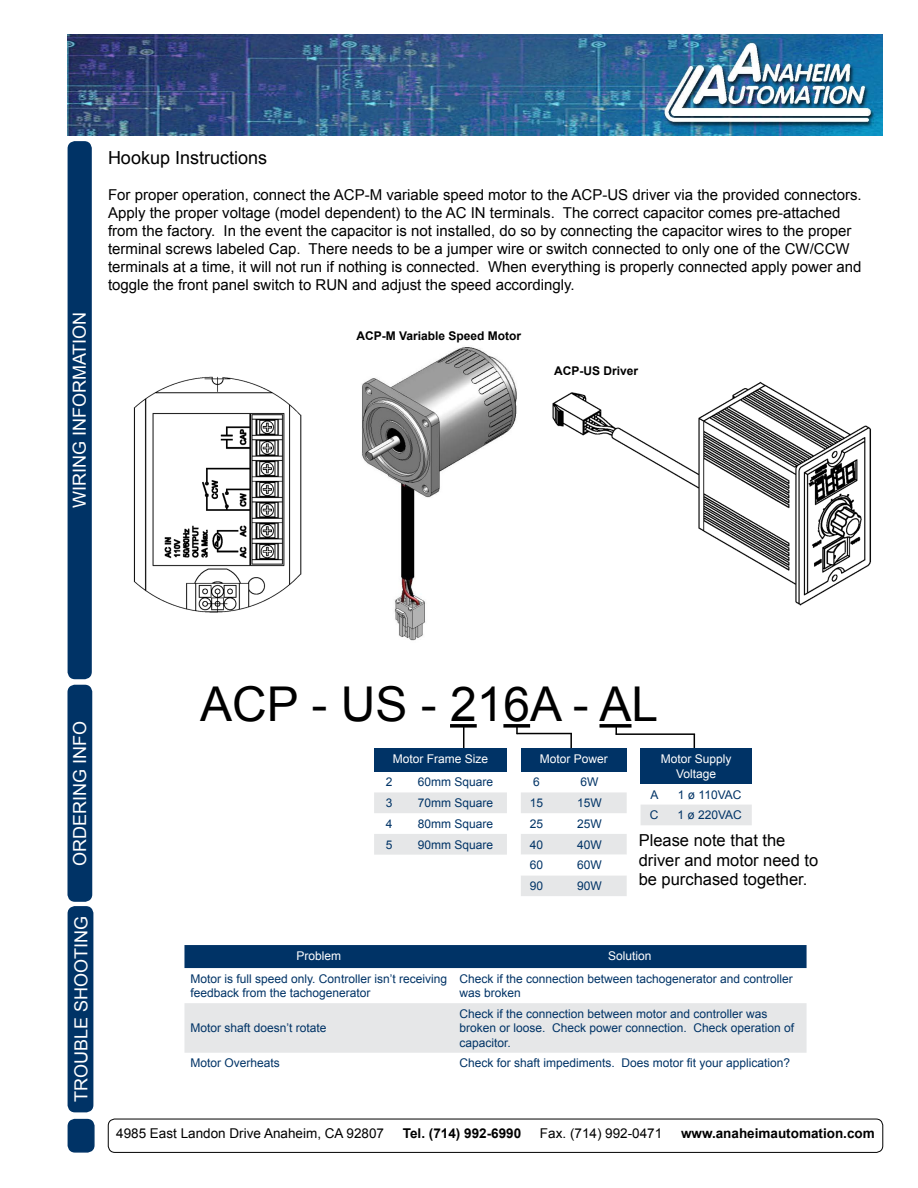
<style>
.page{position:relative;width:918px;height:1188px;background:#fff}
.page>*{position:absolute;margin:0;border:0;box-sizing:border-box;transform-origin:0 0}
.t1{font:48px "Arial";color:#000}
.t2{font:18px "Arial";color:#fff}
.t3{font:18px "Arial";color:#000}
.t4{font:16.5px/19.8px "Arial";color:#000}
.t5{font:15px/18px "Arial";color:#000}
.t6{font:13.5px "Arial";color:#000}
.t7{font:700 13.5px "Arial";color:#000}
.t8{font:12px/14.4px "Arial";color:#036}
.t9{font:12px/14.4px "Arial";color:#fff;text-align:center}
.t10{font:700 12px "Arial";color:#000}
</style>
<div class="page">
<svg style="left:694px;top:735px;width:1px;height:14px"></svg>
<svg style="left:615px;top:728px;width:2px;height:7px"></svg>
<hr style="left:616px;top:733px;width:79px;height:2px;background:#000">
<svg style="left:570px;top:734px;width:2px;height:15px"></svg>
<svg style="left:463px;top:728px;width:1px;height:21px"></svg>
<img style="left:68px;top:35px;width:815px;height:101px">
<div style="left:68px;top:907px;width:25px;height:205px;background:#036;border-radius:7px"></div>
<div style="left:68px;top:906px;width:25px;height:206px;border:2px solid #036;border-radius:7px"></div>
<div style="left:68px;top:685px;width:24px;height:216px;background:#036;border-radius:7px"></div>
<div style="left:68px;top:685px;width:24px;height:217px;border:2px solid #036;border-radius:7px"></div>
<div style="left:68px;top:1120px;width:26px;height:32px;background:#036;border-radius:7px"></div>
<div style="left:68px;top:1119px;width:27px;height:34px;border:2px solid #036;border-radius:7px"></div>
<div style="left:108px;top:1119px;width:775px;height:34px;border:1px solid #000;border-radius:7px"></div>
<div style="left:68px;top:142px;width:23px;height:536px;background:#036;border-radius:7px"></div>
<div style="left:68px;top:141px;width:24px;height:538px;border:2px solid #036;border-radius:7px"></div>
<div style="left:184px;top:945px;width:623px;height:23px;background:#036"></div>
<div style="left:184px;top:1003px;width:623px;height:50px;background:#e6e7e8"></div>
<svg style="left:450px;top:724px;width:27px;height:4px"></svg>
<svg style="left:503px;top:724px;width:27px;height:4px"></svg>
<svg style="left:600px;top:724px;width:32px;height:4px"></svg>
<div style="left:521px;top:749px;width:106px;height:23px;background:#036"></div>
<svg style="left:521px;top:792px;width:106px;height:104px"></svg>
<div style="left:374px;top:749px;width:133px;height:23px;background:#036"></div>
<svg style="left:374px;top:792px;width:133px;height:63px"></svg>
<div style="left:641px;top:749px;width:111px;height:35px;background:#036"></div>
<div style="left:641px;top:805px;width:111px;height:20px;background:#e6e7e8"></div>
<svg style="left:516px;top:726px;width:2px;height:8px"></svg>
<hr style="left:517px;top:733px;width:55px;height:1px;background:#000">
<img style="left:133px;top:376px;width:169px;height:237px">
<img style="left:552px;top:381px;width:319px;height:225px">
<img style="left:362px;top:347px;width:155px;height:294px">
<p class="t2" style="left:68px;top:508px;width:198px;rotate:-90deg">WIRING INFORMATION</p>
<p class="t3" style="left:108px;top:146px;width:161px">Hookup Instructions</p>
<p class="t5" style="left:108px;top:186px;width:755px">For proper operation, connect the ACP-M variable speed motor to the ACP-US driver via the provided connectors.<br>Apply the proper voltage (model dependent) to the AC IN terminals. The correct capacitor comes pre-attached from the factory. In the event the capacitor is not installed, do so by connecting the capacitor wires to the proper terminal screws labeled Cap. There needs to be a jumper wire or switch connected to only one of the CW/CCW terminals at a time, it will not run if nothing is connected. When everything is properly connected apply power and toggle the front panel switch to RUN and adjust the speed accordingly.</p>
<p class="t10" style="left:356px;top:328px;width:166px">ACP-M Variable Speed Motor</p>
<p class="t10" style="left:554px;top:363px;width:86px">ACP-US Driver</p>
<p class="t2" style="left:68px;top:866px;width:147px;rotate:-90deg">ORDERING INFO</p>
<p class="t2" style="left:69px;top:1102px;width:188px;rotate:-90deg">TROUBLE SHOOTING</p>
<h1 class="t1" style="left:200px;top:672px;width:460px">ACP - US - 216A - AL</h1>
<p class="t9" style="left:540px;top:752px;width:70px">Motor Power</p>
<p class="t8" style="left:533px;top:775px;width:8px">6</p>
<p class="t8" style="left:580px;top:775px;width:19px">6W</p>
<p class="t8" style="left:530px;top:796px;width:15px">15</p>
<p class="t8" style="left:577px;top:796px;width:26px">15W</p>
<p class="t8" style="left:530px;top:817px;width:15px">25</p>
<p class="t8" style="left:577px;top:817px;width:26px">25W</p>
<p class="t8" style="left:530px;top:837px;width:15px">40</p>
<p class="t8" style="left:577px;top:837px;width:26px">40W</p>
<p class="t8" style="left:530px;top:858px;width:15px">60</p>
<p class="t8" style="left:577px;top:858px;width:26px">60W</p>
<p class="t8" style="left:530px;top:879px;width:15px">90</p>
<p class="t8" style="left:577px;top:879px;width:26px">90W</p>
<p class="t9" style="left:393px;top:752px;width:97px">Motor Frame Size</p>
<p class="t9" style="left:661px;top:752px;width:72px">Motor Supply<br>Voltage</p>
<p class="t8" style="left:386px;top:775px;width:8px">2</p>
<p class="t8" style="left:418px;top:775px;width:77px">60mm Square</p>
<p class="t8" style="left:386px;top:796px;width:8px">3</p>
<p class="t8" style="left:418px;top:796px;width:77px">70mm Square</p>
<p class="t8" style="left:386px;top:817px;width:8px">4</p>
<p class="t8" style="left:418px;top:817px;width:77px">80mm Square</p>
<p class="t8" style="left:386px;top:837px;width:8px">5</p>
<p class="t8" style="left:418px;top:837px;width:77px">90mm Square</p>
<p class="t8" style="left:650px;top:787px;width:10px">A</p>
<p class="t8" style="left:678px;top:787px;width:65px">1 ø 110VAC</p>
<p class="t8" style="left:650px;top:808px;width:10px">C</p>
<p class="t8" style="left:677px;top:808px;width:66px">1 ø 220VAC</p>
<p class="t4" style="left:639px;top:830px;width:181px">Please note that the driver and motor need to be purchased together.</p>
<p class="t9" style="left:297px;top:948px;width:46px">Problem</p>
<p class="t9" style="left:608px;top:948px;width:45px">Solution</p>
<p class="t8" style="left:190px;top:972px;width:258px">Motor is full speed only. Controller isn’t receiving feedback from the tachogenerator</p>
<p class="t8" style="left:459px;top:972px;width:335px">Check if the connection between tachogenerator and controller was broken</p>
<p class="t8" style="left:190px;top:1021px;width:138px">Motor shaft doesn’t rotate</p>
<p class="t8" style="left:459px;top:1007px;width:336px">Check if the connection between motor and controller was broken or loose. Check power connection. Check operation of capacitor.</p>
<p class="t8" style="left:190px;top:1056px;width:91px">Motor Overheats</p>
<p class="t8" style="left:459px;top:1056px;width:332px">Check for shaft impediments. Does motor fit your application?</p>
<p class="t6" style="left:116px;top:1125px;width:269px">4985 East Landon Drive Anaheim, CA 92807</p>
<p class="t7" style="left:403px;top:1125px;width:120px">Tel. (714) 992-6990</p>
<p class="t6" style="left:540px;top:1125px;width:124px">Fax. (714) 992-0471</p>
<p class="t7" style="left:681px;top:1125px;width:195px">www.anaheimautomation.com</p>
</div>
